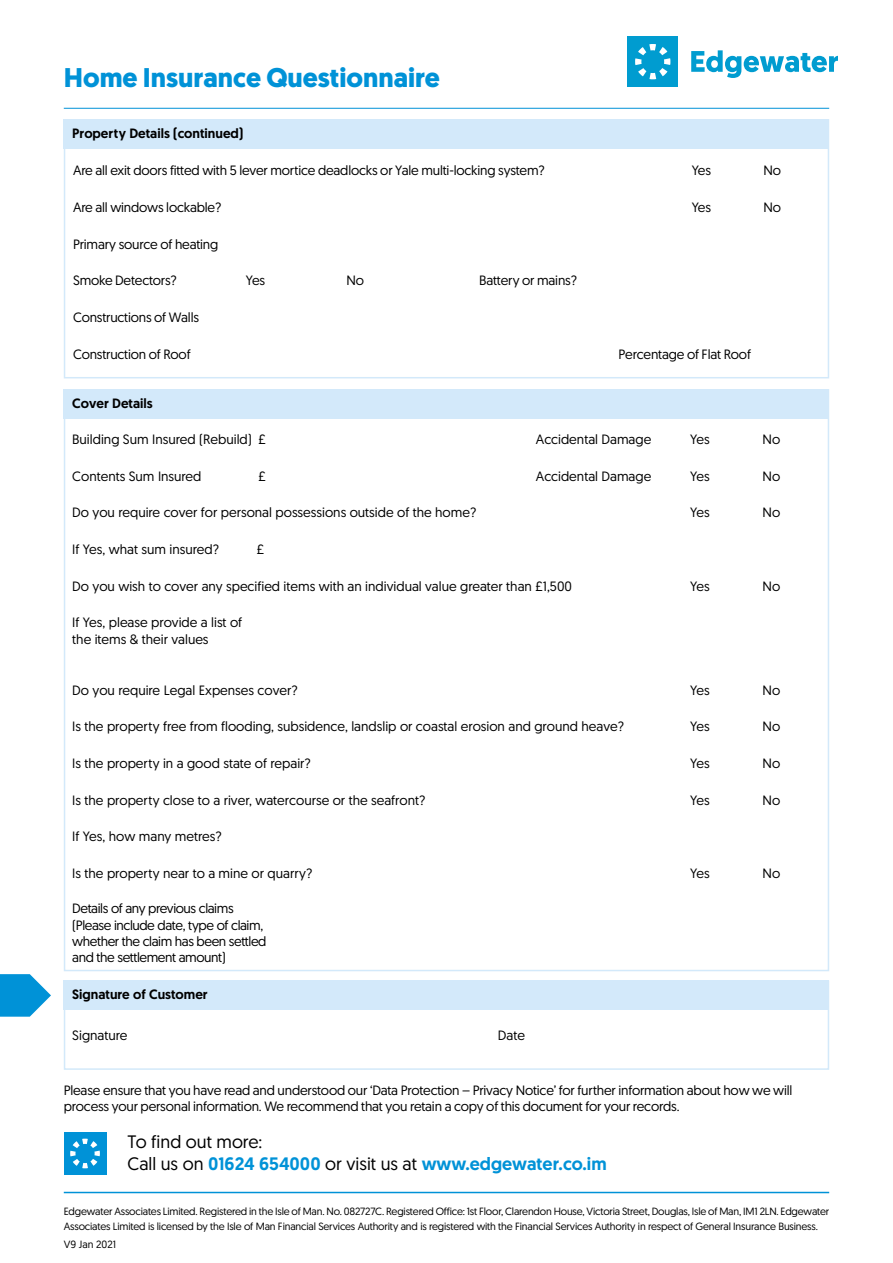
<style>
.page{position:relative;width:893px;height:1263px;background:#fff}
.page>*{position:absolute;margin:0;border:0;box-sizing:border-box;transform-origin:0 0}
.t1{font:700 27px "Geomanist";color:#0092d7}
.t2{font:18px/22.5px "Geomanist";color:#000}
.t3{font:13.5px/16.2px "Geomanist";letter-spacing:-.015em;color:#000}
.t4{font:500 13.5px "Geomanist";color:#000}
.t5{font:10.5px/15px "Geomanist";letter-spacing:-.015em;color:#000}
.s1{font-weight:500;color:#0092d7}
</style>
<div class="page">
<div style="left:627px;top:36px;width:51px;height:51px;background:#009cd0"></div>
<svg style="left:635px;top:44px;width:36px;height:35px"></svg>
<svg style="left:691px;top:50px;width:147px;height:28px"></svg>
<hr style="left:64px;top:108px;width:765px;height:1px;background:#0092d7">
<div style="left:64px;top:1132px;width:42px;height:43px;background:#0092d7"></div>
<svg style="left:70px;top:1138px;width:30px;height:30px"></svg>
<hr style="left:64px;top:1192px;width:765px;height:1px;background:#0092d7">
<svg style="left:0;top:974px;width:51px;height:43px"></svg>
<div style="left:64px;top:389px;width:765px;height:30px;background:#d3e9fa"></div>
<div style="left:64px;top:980px;width:765px;height:30px;background:#d3e9fa"></div>
<div style="left:64px;top:980px;width:765px;height:90px;border:2px solid #d3e9fa"></div>
<div style="left:64px;top:119px;width:765px;height:30px;background:#d3e9fa"></div>
<div style="left:64px;top:119px;width:765px;height:259px;border:2px solid #d3e9fa"></div>
<h1 class="t1" style="left:64px;top:60px;width:377px">Home Insurance Questionnaire</h1>
<p class="t4" style="left:72px;top:124px;width:173px">Property Details (continued)</p>
<p class="t3" style="left:73px;top:162px;width:473px">Are all exit doors fitted with 5 lever mortice deadlocks or Yale multi-locking system?</p>
<p class="t3" style="left:692px;top:162px;width:21px">Yes</p>
<p class="t3" style="left:763px;top:162px;width:19px">No</p>
<p class="t3" style="left:73px;top:199px;width:150px">Are all windows lockable?</p>
<p class="t3" style="left:692px;top:199px;width:21px">Yes</p>
<p class="t3" style="left:763px;top:199px;width:19px">No</p>
<p class="t3" style="left:73px;top:235px;width:147px">Primary source of heating</p>
<p class="t3" style="left:73px;top:272px;width:105px">Smoke Detectors?</p>
<p class="t3" style="left:246px;top:272px;width:21px">Yes</p>
<p class="t3" style="left:347px;top:272px;width:19px">No</p>
<p class="t3" style="left:479px;top:272px;width:99px">Battery or mains?</p>
<p class="t3" style="left:73px;top:309px;width:128px">Constructions of Walls</p>
<p class="t3" style="left:73px;top:346px;width:119px">Construction of Roof</p>
<p class="t3" style="left:619px;top:346px;width:134px">Percentage of Flat Roof</p>
<p class="t4" style="left:72px;top:394px;width:82px">Cover Details</p>
<p class="t3" style="left:72px;top:431px;width:195px">Building Sum Insured (Rebuild) £</p>
<p class="t3" style="left:536px;top:431px;width:117px">Accidental Damage</p>
<p class="t3" style="left:690px;top:431px;width:21px">Yes</p>
<p class="t3" style="left:763px;top:431px;width:19px">No</p>
<p class="t3" style="left:72px;top:467px;width:131px">Contents Sum Insured</p>
<p class="t3" style="left:258px;top:467px;width:9px">£</p>
<p class="t3" style="left:536px;top:467px;width:117px">Accidental Damage</p>
<p class="t3" style="left:690px;top:467px;width:21px">Yes</p>
<p class="t3" style="left:763px;top:467px;width:19px">No</p>
<p class="t3" style="left:72px;top:504px;width:406px">Do you require cover for personal possessions outside of the home?</p>
<p class="t3" style="left:690px;top:504px;width:21px">Yes</p>
<p class="t3" style="left:763px;top:504px;width:19px">No</p>
<p class="t3" style="left:72px;top:541px;width:148px">If Yes, what sum insured?</p>
<p class="t3" style="left:257px;top:541px;width:9px">£</p>
<p class="t3" style="left:72px;top:577px;width:501px">Do you wish to cover any specified items with an individual value greater than £1,500</p>
<p class="t3" style="left:690px;top:577px;width:21px">Yes</p>
<p class="t3" style="left:763px;top:577px;width:19px">No</p>
<p class="t3" style="left:72px;top:614px;width:171px">If Yes, please provide a list of the items &amp; their values</p>
<p class="t3" style="left:72px;top:681px;width:227px">Do you require Legal Expenses cover?</p>
<p class="t3" style="left:690px;top:681px;width:21px">Yes</p>
<p class="t3" style="left:763px;top:681px;width:19px">No</p>
<p class="t3" style="left:72px;top:718px;width:553px">Is the property free from flooding, subsidence, landslip or coastal erosion and ground heave?</p>
<p class="t3" style="left:690px;top:718px;width:21px">Yes</p>
<p class="t3" style="left:763px;top:718px;width:19px">No</p>
<p class="t3" style="left:72px;top:755px;width:240px">Is the property in a good state of repair?</p>
<p class="t3" style="left:690px;top:755px;width:21px">Yes</p>
<p class="t3" style="left:763px;top:755px;width:19px">No</p>
<p class="t3" style="left:72px;top:791px;width:355px">Is the property close to a river, watercourse or the seafront?</p>
<p class="t3" style="left:690px;top:791px;width:21px">Yes</p>
<p class="t3" style="left:763px;top:791px;width:19px">No</p>
<p class="t3" style="left:72px;top:828px;width:151px">If Yes, how many metres?</p>
<p class="t3" style="left:72px;top:865px;width:242px">Is the property near to a mine or quarry?</p>
<p class="t3" style="left:690px;top:865px;width:21px">Yes</p>
<p class="t3" style="left:763px;top:865px;width:19px">No</p>
<p class="t3" style="left:72px;top:900px;width:196px">Details of any previous claims (Please include date, type of claim, whether the claim has been settled and the settlement amount)</p>
<p class="t4" style="left:72px;top:985px;width:137px">Signature of Customer</p>
<p class="t3" style="left:72px;top:1026px;width:57px">Signature</p>
<p class="t3" style="left:498px;top:1026px;width:29px">Date</p>
<p class="t3" style="left:64px;top:1081px;width:730px">Please ensure that you have read and understood our ‘Data Protection – Privacy Notice’ for further information about how we will process your personal information. We recommend that you retain a copy of this document for your records.</p>
<h2 class="t2" style="left:128px;top:1130px;width:481px">To find out more:<br>Call us on <span class="s1">01624 654000</span> or visit us at <span class="s1">www.edgewater.co.im</span></h2>
<p class="t5" style="left:64px;top:1203px;width:767px">Edgewater Associates Limited. Registered in the Isle of Man. No. 082727C. Registered Office: 1st Floor, Clarendon House, Victoria Street, Douglas, Isle of Man, IM1 2LN. Edgewater<br>Associates Limited is licensed by the Isle of Man Financial Services Authority and is registered with the Financial Services Authority in respect of General Insurance Business.</p>
<p class="t5" style="left:64px;top:1236px;width:54px">V9 Jan 2021</p>
</div>
